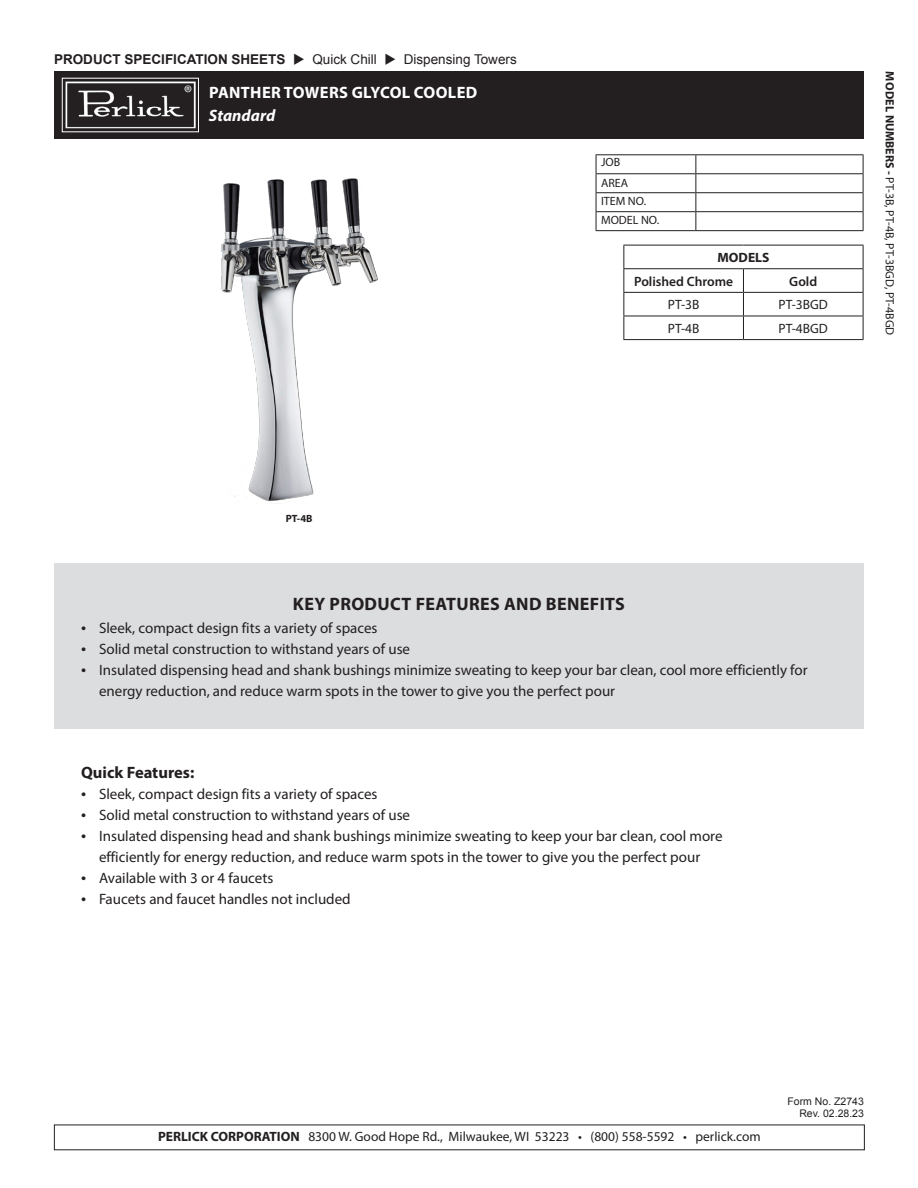
<style>
.page{position:relative;width:918px;height:1188px;background:#fff}
.page>*{position:absolute;margin:0;border:0;box-sizing:border-box;transform-origin:0 0}
.t1{font:700 18px "Myriad Pro";letter-spacing:.02em;color:#231f20}
.t2{font:700 16.5px/22.5px "Myriad Pro";letter-spacing:.02em;color:#fff}
.t3{font:700 16.5px "Myriad Pro";color:#231f20}
.t4{font:15px/21px "Myriad Pro";color:#231f20}
.t5{font:13.5px "Myriad Pro";color:#231f20}
.t6{font:700 13.5px "Arial";color:#231f20}
.t7{font:600 13.5px "Myriad Pro";color:#231f20}
.t8{font:700 13.5px "Myriad Pro";color:#231f20}
.t9{font:12px "Myriad Pro";color:#231f20}
.t10{font:10.5px "Arial";color:#231f20}
.t11{font:700 10.5px "Myriad Pro";color:#231f20}
.s1{font-weight:400}
.s2{font-style:italic}
.s3{font-weight:700}
.s4{font-size:18px}
</style>
<div class="page">
<div style="left:54px;top:564px;width:810px;height:165px;background:#dcdddf"></div>
<div style="left:54px;top:71px;width:810px;height:68px;background:#231f20"></div>
<img style="left:65px;top:81px;width:131px;height:48px">
<hr style="left:596px;top:154px;width:100px;height:1px;background:#231f20">
<hr style="left:696px;top:154px;width:167px;height:1px;background:#231f20">
<hr style="left:596px;top:173px;width:100px;height:1px;background:#231f20">
<hr style="left:696px;top:173px;width:167px;height:1px;background:#231f20">
<hr style="left:596px;top:192px;width:100px;height:1px;background:#231f20">
<hr style="left:696px;top:192px;width:167px;height:1px;background:#231f20">
<hr style="left:596px;top:211px;width:100px;height:1px;background:#231f20">
<svg style="left:596px;top:155px;width:1px;height:75px"></svg>
<hr style="left:696px;top:211px;width:167px;height:1px;background:#231f20">
<svg style="left:695px;top:155px;width:1px;height:75px"></svg>
<svg style="left:863px;top:155px;width:1px;height:75px"></svg>
<hr style="left:596px;top:230px;width:100px;height:1px;background:#231f20">
<hr style="left:696px;top:230px;width:167px;height:1px;background:#231f20">
<img style="left:221px;top:178px;width:157px;height:324px">
<hr style="left:623px;top:268px;width:120px;height:1px;background:#231f20">
<hr style="left:743px;top:268px;width:120px;height:1px;background:#231f20">
<hr style="left:623px;top:292px;width:120px;height:1px;background:#231f20">
<hr style="left:743px;top:292px;width:120px;height:1px;background:#231f20">
<hr style="left:623px;top:316px;width:120px;height:1px;background:#231f20">
<hr style="left:743px;top:316px;width:120px;height:1px;background:#231f20">
<svg style="left:743px;top:269px;width:1px;height:70px"></svg>
<hr style="left:623px;top:245px;width:120px;height:1px;background:#231f20">
<hr style="left:743px;top:245px;width:120px;height:1px;background:#231f20">
<svg style="left:623px;top:245px;width:1px;height:94px"></svg>
<svg style="left:863px;top:245px;width:1px;height:94px"></svg>
<hr style="left:623px;top:339px;width:120px;height:1px;background:#231f20">
<hr style="left:743px;top:339px;width:120px;height:1px;background:#231f20">
<p class="t6" style="left:54px;top:51px;width:464px">PRODUCT SPECIFICATION SHEETS ◆ <span class="s1">Quick Chill</span> ◆ <span class="s1">Dispensing Towers</span></p>
<p class="t2" style="left:209px;top:81px;width:270px">PANTHER TOWERS GLYCOL COOLED<br><span class="s2">Standard</span></p>
<p class="t9" style="left:601px;top:155px;width:21px">JOB</p>
<p class="t9" style="left:601px;top:175px;width:29px">AREA</p>
<p class="t9" style="left:601px;top:194px;width:47px">ITEM NO.</p>
<p class="t9" style="left:601px;top:213px;width:60px">MODEL NO.</p>
<p class="t8" style="left:718px;top:249px;width:53px">MODELS</p>
<p class="t7" style="left:634px;top:272px;width:101px">Polished Chrome</p>
<p class="t7" style="left:789px;top:272px;width:29px">Gold</p>
<p class="t5" style="left:668px;top:296px;width:33px">PT-3B</p>
<p class="t5" style="left:779px;top:296px;width:51px">PT-3BGD</p>
<p class="t5" style="left:668px;top:320px;width:33px">PT-4B</p>
<p class="t5" style="left:779px;top:320px;width:51px">PT-4BGD</p>
<p class="t9" style="left:897px;top:71px;width:266px;rotate:90deg"><span class="s3">MODEL NUMBERS -</span> PT-3B, PT-4B, PT-3BGD, PT-4BGD</p>
<p class="t11" style="left:286px;top:512px;width:28px">PT-4B</p>
<p class="t1" style="left:293px;top:592px;width:334px">KEY PRODUCT FEATURES AND BENEFITS</p>
<p class="t4" style="left:81px;top:618px;width:298px"><span class="s4">•</span> Sleek, compact design fits a variety of spaces</p>
<p class="t4" style="left:81px;top:639px;width:331px"><span class="s4">•</span> Solid metal construction to withstand years of use</p>
<p class="t4" style="left:99px;top:660px;width:710px;text-indent:-18px"><span class="s4">•</span> Insulated dispensing head and shank bushings minimize sweating to keep your bar clean, cool more efficiently for energy reduction, and reduce warm spots in the tower to give you the perfect pour</p>
<p class="t3" style="left:81px;top:762px;width:115px">Quick Features:</p>
<p class="t4" style="left:81px;top:783px;width:298px"><span class="s4">•</span> Sleek, compact design fits a variety of spaces</p>
<p class="t4" style="left:81px;top:804px;width:331px"><span class="s4">•</span> Solid metal construction to withstand years of use</p>
<p class="t4" style="left:81px;top:825px;width:643px;text-align:center"><span class="s4">•</span> Insulated dispensing head and shank bushings minimize sweating to keep your bar clean, cool more efficiently for energy reduction, and reduce warm spots in the tower to give you the perfect pour</p>
<p class="t4" style="left:81px;top:867px;width:194px"><span class="s4">•</span> Available with 3 or 4 faucets</p>
<p class="t4" style="left:81px;top:888px;width:271px"><span class="s4">•</span> Faucets and faucet handles not included</p>
<p class="t5" style="left:158px;top:1128px;width:604px"><span class="s3">PERLICK CORPORATION</span> 8300 W. Good Hope Rd., Milwaukee, WI 53223 • (800) 558-5592 • perlick.com</p>
<p class="t10" style="left:788px;top:1094px;width:78px">Form No. Z2743</p>
<p class="t10" style="left:799px;top:1107px;width:66px">Rev. 02.28.23</p>
</div>
